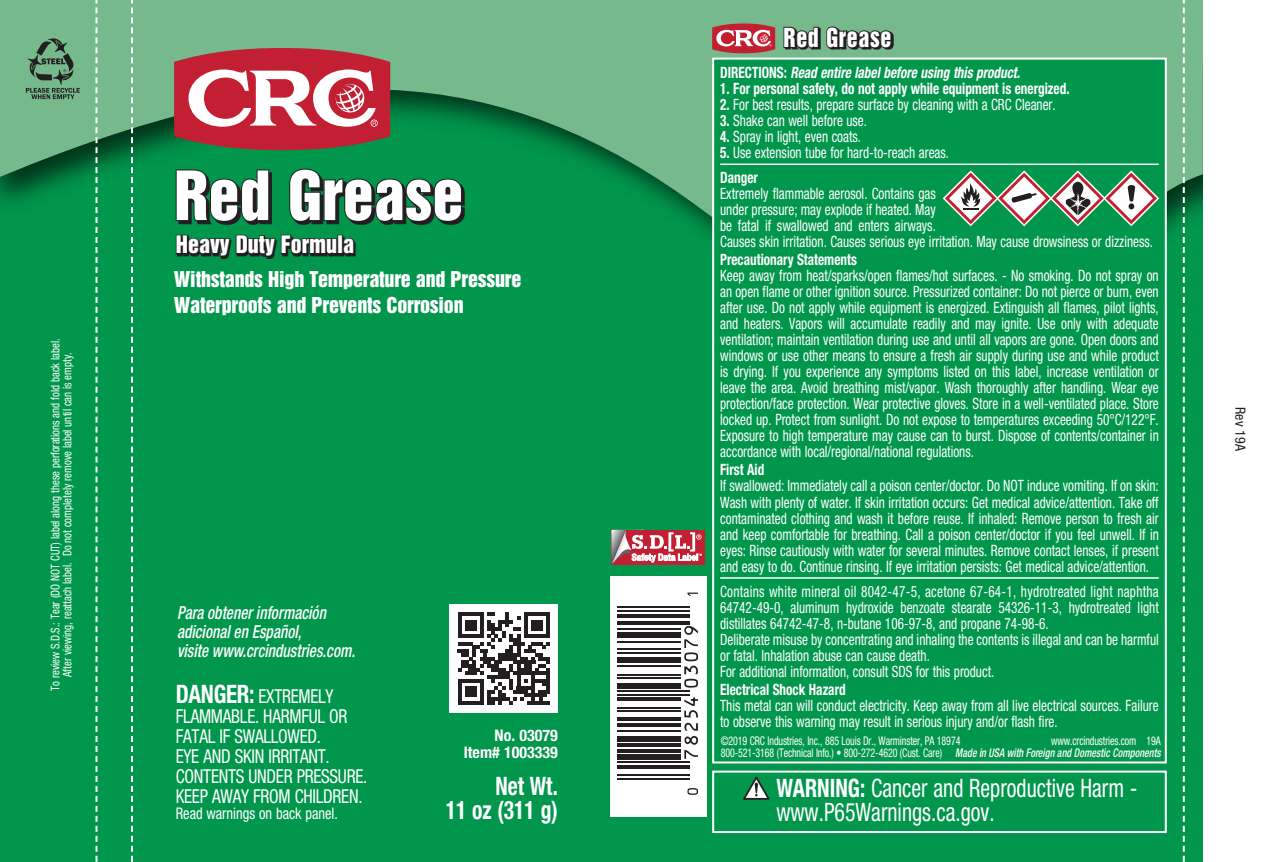
<style>
.page{position:relative;width:1274px;height:862px;background:#fff}
.page>*{position:absolute;margin:0;border:0;box-sizing:border-box;transform-origin:0 0}
.t1{font:62px "Helvetica Inserat";color:#fff}
.t2{font:condensed 25.4px/24px "Helvetica Neue";color:#fff;scale:.86 1}
.t3{font:700 condensed 25.4px/24px "Helvetica Neue";color:#fff;text-align:right;scale:.85 1}
.t4{font:24px "Helvetica Inserat";letter-spacing:.03em;color:#fff;scale:.91 1}
.t5{font:22px "Helvetica Inserat";color:#fff}
.t6{font:20px/26px "Helvetica Inserat";letter-spacing:-.01em;color:#fff}
.t7{font:condensed 19.2px/20px "Helvetica Neue";letter-spacing:-.015em;color:#fff;scale:.9 1}
.t8{font:italic 500 condensed 18px/19px "Helvetica Neue";color:#fff;scale:.85 1}
.t9{font:condensed 16px "Helvetica Neue";color:#fff;scale:.9 1}
.t10{font:700 condensed 16px/17px "Helvetica Neue";color:#fff;text-align:right}
.t11{font:condensed 15.6px/16px "Helvetica Neue";color:#fff;scale:.85 1}
.t12{font:700 condensed 15.6px "Helvetica Neue";color:#fff;scale:.85 1}
.t13{font:italic 700 condensed 15.6px "Helvetica Neue";color:#fff;scale:.85 1}
.t14{font:condensed 14px "Helvetica Neue";color:#231f20}
.t15{font:condensed 12px/12px "Helvetica Neue";color:#fff;text-align:right;scale:.83 1}
.t16{font:condensed 12px/12px "Helvetica Neue";color:#fff;text-align:center;scale:.9 1}
.s1{font-weight:700;font-size:25.4px}
.s2{font-style:normal}
.s3{font-weight:700}
.s4{font-weight:500;font-style:italic}
</style>
<div class="page">
<div style="left:0;top:6px;width:1202px;height:855px;background:#00964c"></div>
<svg style="left:0;top:0;width:1202px;height:332px"></svg>
<svg style="left:1182px;top:0;width:2px;height:861px"></svg>
<svg style="left:95px;top:0;width:2px;height:861px"></svg>
<svg style="left:131px;top:0;width:2px;height:861px"></svg>
<div style="left:610px;top:575px;width:96px;height:240px;background:#fff"></div>
<hr style="left:618px;top:777px;width:72px;height:2px;background:#231f20">
<hr style="left:618px;top:774px;width:72px;height:1px;background:#231f20">
<svg style="left:618px;top:765px;width:72px;height:3px"></svg>
<hr style="left:618px;top:761px;width:72px;height:2px;background:#231f20">
<div style="left:618px;top:753px;width:63px;height:6px;background:#231f20"></div>
<svg style="left:618px;top:749px;width:63px;height:3px"></svg>
<hr style="left:618px;top:743px;width:63px;height:3px;background:#231f20">
<div style="left:618px;top:735px;width:63px;height:6px;background:#231f20"></div>
<hr style="left:618px;top:730px;width:63px;height:1px;background:#231f20">
<hr style="left:618px;top:723px;width:63px;height:3px;background:#231f20">
<hr style="left:618px;top:717px;width:63px;height:4px;background:#231f20">
<hr style="left:618px;top:710px;width:63px;height:2px;background:#231f20">
<hr style="left:618px;top:706px;width:63px;height:2px;background:#231f20">
<hr style="left:618px;top:697px;width:63px;height:4px;background:#231f20">
<hr style="left:618px;top:693px;width:72px;height:2px;background:#231f20">
<hr style="left:618px;top:690px;width:72px;height:2px;background:#231f20">
<div style="left:618px;top:682px;width:63px;height:6px;background:#231f20"></div>
<hr style="left:618px;top:677px;width:63px;height:2px;background:#231f20">
<hr style="left:618px;top:673px;width:63px;height:2px;background:#231f20">
<hr style="left:618px;top:664px;width:63px;height:2px;background:#231f20">
<div style="left:618px;top:657px;width:63px;height:5px;background:#231f20"></div>
<hr style="left:618px;top:651px;width:63px;height:2px;background:#231f20">
<hr style="left:618px;top:648px;width:63px;height:2px;background:#231f20">
<hr style="left:618px;top:641px;width:63px;height:1px;background:#231f20">
<div style="left:618px;top:631px;width:63px;height:6px;background:#231f20"></div>
<hr style="left:618px;top:628px;width:63px;height:2px;background:#231f20">
<svg style="left:618px;top:621px;width:72px;height:3px"></svg>
<svg style="left:618px;top:614px;width:72px;height:3px"></svg>
<hr style="left:618px;top:610px;width:72px;height:1px;background:#231f20">
<hr style="left:618px;top:606px;width:72px;height:2px;background:#231f20">
<svg style="left:687px;top:788px;width:11px;height:6px"></svg>
<svg style="left:684px;top:697px;width:14px;height:61px"></svg>
<svg style="left:684px;top:625px;width:14px;height:62px"></svg>
<svg style="left:687px;top:592px;width:11px;height:3px"></svg>
<div style="left:611px;top:529px;width:93px;height:35px;background:#c31f32"></div>
<svg style="left:611px;top:529px;width:91px;height:35px"></svg>
<div style="left:450px;top:604px;width:108px;height:108px;background:#fff"></div>
<svg style="left:458px;top:612px;width:92px;height:92px"></svg>
<hr style="left:524px;top:612px;width:26px;height:4px;background:#231f20">
<svg style="left:712px;top:23px;width:63px;height:30px;background:#c9616a"></svg>
<svg style="left:785px;top:28px;width:108px;height:22px"></svg>
<svg style="left:782px;top:25px;width:110px;height:24px;background:#39493d"></svg>
<div style="left:712px;top:770px;width:454px;height:62px;border:2px solid #fff"></div>
<svg style="left:743px;top:776px;width:26px;height:23px"></svg>
<div style="left:713px;top:59px;width:452px;height:703px;background:#00964c"></div>
<hr style="left:720px;top:163px;width:438px;height:2px;background:#fff">
<hr style="left:720px;top:577px;width:438px;height:1px;background:#fff">
<div style="left:712px;top:58px;width:454px;height:705px;border:2px solid #fff"></div>
<svg style="left:178px;top:172px;width:287px;height:53px"></svg>
<svg style="left:175px;top:168px;width:95px;height:55px"></svg>
<svg style="left:288px;top:168px;width:175px;height:55px"></svg>
<svg style="left:175px;top:234px;width:180px;height:57px"></svg>
<svg style="left:26px;top:34px;width:54px;height:65px;background:#609271"></svg>
<svg style="left:940px;top:163px;width:220px;height:64px"></svg>
<svg style="left:174px;top:48px;width:216px;height:102px;background:#c65f67"></svg>
<svg style="left:0;top:0;width:7px;height:7px"></svg>
<p class="t16" style="left:49px;top:690px;width:393px;rotate:-90deg">To review S.D.S.: Tear (DO NOT CUT) label along these perforations and fold back label.<br>After viewing, reattach label. Do not completely remove label until can is empty.</p>
<h1 class="t1" style="left:174px;top:158px;width:291px">Red Grease</h1>
<h3 class="t5" style="left:176px;top:231px;width:180px">Heavy Duty Formula</h3>
<p class="t6" style="left:174px;top:266px;width:349px">Withstands High Temperature and Pressure<br>Waterproofs and Prevents Corrosion</p>
<p class="t8" style="left:177px;top:602px;width:211px">Para obtener información adicional en Español,<br>visite www.crcindustries.com.</p>
<p class="t7" style="left:176px;top:685px;width:214px"><span class="s1">DANGER:</span> EXTREMELY<br>FLAMMABLE. HARMFUL OR<br>FATAL IF SWALLOWED.<br>EYE AND SKIN IRRITANT.<br>CONTENTS UNDER PRESSURE.<br>KEEP AWAY FROM CHILDREN.</p>
<p class="t9" style="left:176px;top:803px;width:182px">Read warnings on back panel.</p>
<p class="t10" style="left:464px;top:726px;width:96px">No. 03079<br>Item# 1003339</p>
<h2 class="t3" style="left:446px;top:773px;width:133px">Net Wt.<br>11 oz (311 g)</h2>
<h3 class="t4" style="left:783px;top:23px;width:120px">Red Grease</h3>
<p class="t13" style="left:720px;top:63px;width:354px"><span class="s2">DIRECTIONS:</span> Read entire label before using this product.</p>
<p class="t12" style="left:720px;top:79px;width:412px">1. For personal safety, do not apply while equipment is energized.</p>
<p class="t11" style="left:720px;top:96px;width:396px"><span class="s3">2.</span> For best results, prepare surface by cleaning with a CRC Cleaner.</p>
<p class="t11" style="left:720px;top:112px;width:174px"><span class="s3">3.</span> Shake can well before use.</p>
<p class="t11" style="left:720px;top:128px;width:167px"><span class="s3">4.</span> Spray in light, even coats.</p>
<p class="t11" style="left:720px;top:140px;width:271px;line-height:25px"><span class="s3">5.</span> Use extension tube for hard-to-reach areas.<br><span class="s3">Danger</span></p>
<p class="t11" style="left:720px;top:185px;width:511px">Extremely flammable aerosol. Contains gas<br>under pressure; may explode if heated. May<br>be fatal if swallowed and enters airways.<br>Causes skin irritation. Causes serious eye irritation. May cause drowsiness or dizziness.</p>
<p class="t12" style="left:720px;top:250px;width:162px">Precautionary Statements</p>
<p class="t11" style="left:720px;top:267px;width:517px;text-align:justify">Keep away from heat/sparks/open flames/hot surfaces. - No smoking. Do not spray on an open flame or other ignition source. Pressurized container: Do not pierce or burn, even after use. Do not apply while equipment is energized. Extinguish all flames, pilot lights, and heaters. Vapors will accumulate readily and may ignite. Use only with adequate ventilation; maintain ventilation during use and until all vapors are gone. Open doors and windows or use other means to ensure a fresh air supply during use and while product is drying. If you experience any symptoms listed on this label, increase ventilation or leave the area. Avoid breathing mist/vapor. Wash thoroughly after handling. Wear eye protection/face protection. Wear protective gloves. Store in a well-ventilated place. Store locked up. Protect from sunlight. Do not expose to temperatures exceeding 50°C/122°F.<br>Exposure to high temperature may cause can to burst. Dispose of contents/container in accordance with local/regional/national regulations.</p>
<p class="t12" style="left:720px;top:460px;width:54px">First Aid</p>
<p class="t11" style="left:720px;top:477px;width:517px;text-align:justify">If swallowed: Immediately call a poison center/doctor. Do NOT induce vomiting. If on skin:<br>Wash with plenty of water. If skin irritation occurs: Get medical advice/attention. Take off contaminated clothing and wash it before reuse. If inhaled: Remove person to fresh air and keep comfortable for breathing. Call a poison center/doctor if you feel unwell. If in eyes: Rinse cautiously with water for several minutes. Remove contact lenses, if present and easy to do. Continue rinsing. If eye irritation persists: Get medical advice/attention.</p>
<p class="t11" style="left:720px;top:583px;width:517px">Contains white mineral oil 8042-47-5, acetone 67-64-1, hydrotreated light naphtha 64742-49-0, aluminum hydroxide benzoate stearate 54326-11-3, hydrotreated light distillates 64742-47-8, n-butane 106-97-8, and propane 74-98-6.<br>Deliberate misuse by concentrating and inhaling the contents is illegal and can be harmful or fatal. Inhalation abuse can cause death.<br>For additional information, consult SDS for this product.</p>
<p class="t12" style="left:720px;top:679px;width:149px">Electrical Shock Hazard</p>
<p class="t11" style="left:720px;top:697px;width:517px">This metal can will conduct electricity. Keep away from all live electrical sources. Failure to observe this warning may result in serious injury and/or flash fire.</p>
<p class="t15" style="left:721px;top:734px;width:290px">©2019 CRC Industries, Inc., 885 Louis Dr., Warminster, PA 18974</p>
<p class="t15" style="left:721px;top:734px;width:532px">www.crcindustries.com 19A<br>800-521-3168 (Technical Info.) • 800-272-4620 (Cust. Care) <span class="s4">Made in USA with Foreign and Domestic Components</span></p>
<h2 class="t2" style="left:776px;top:776px;width:422px"><span class="s3">WARNING:</span> Cancer and Reproductive Harm - www.P65Warnings.ca.gov.</h2>
<p class="t14" style="left:1248px;top:407px;width:45px;rotate:90deg">Rev 19A</p>
</div>
